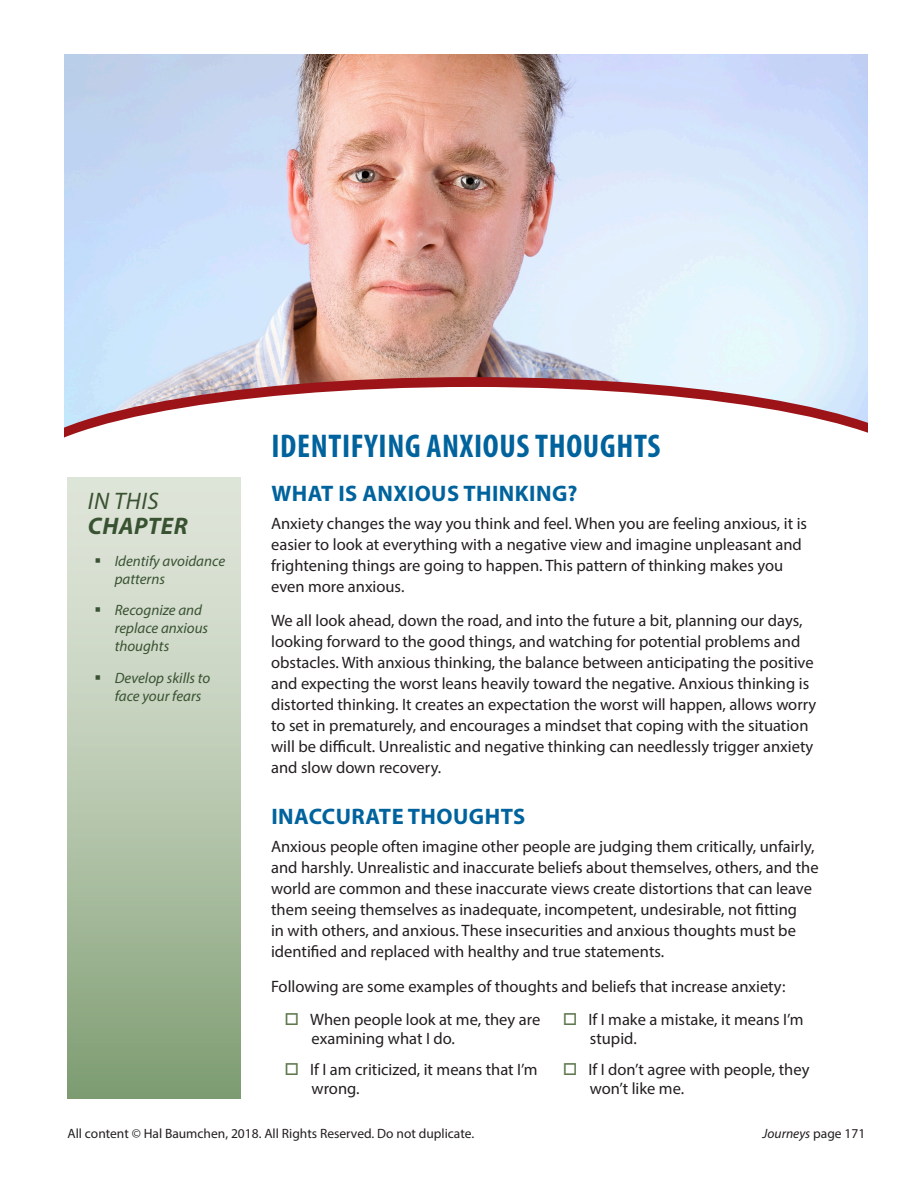
<style>
.page{position:relative;width:918px;height:1188px;background:#fff}
.page>*{position:absolute;margin:0;border:0;box-sizing:border-box;transform-origin:0 0}
.Chapter_head{font:700 condensed 33px "Myriad Pro";letter-spacing:.02em;color:#00639d}
.Body_copy{font:italic 700 24px/25.5px "Myriad Pro";letter-spacing:.02em;color:#395332}
.Subhead{font:700 22.5px "Myriad Pro";letter-spacing:.02em;color:#00639d}
.Body_copy-2{font:16.5px/21px "Myriad Pro";color:#231f20}
.t1{font:italic 15px/18px "Myriad Pro";color:#395332}
.t2{font:13.5px "Myriad Pro";color:#231f20}
.t3{font:italic 13.5px "Myriad Pro";color:#231f20}
.s1{font-weight:400}
.s2{font-style:normal}
</style>
<div class="page">
<img style="left:64px;top:54px;width:804px;height:323px">
<svg style="left:64px;top:377px;width:804px;height:10px;background:#c0969e"></svg>
<svg style="left:64px;top:387px;width:804px;height:182px"></svg>
<div style="left:68px;top:477px;width:172px;height:621px;background:linear-gradient(to bottom,#e9ece4,#84a178)"></div>
<svg style="left:96px;top:558px;width:4px;height:5px"></svg>
<svg style="left:96px;top:608px;width:4px;height:4px"></svg>
<svg style="left:96px;top:675px;width:4px;height:5px"></svg>
<p class="Body_copy" style="left:88px;top:487px;width:101px"><span class="s1">IN THIS<br></span>CHAPTER</p>
<p class="t1" style="left:115px;top:552px;width:112px">Identify avoidance patterns</p>
<p class="t1" style="left:115px;top:601px;width:95px">Recognize and replace anxious thoughts</p>
<p class="t1" style="left:115px;top:669px;width:97px">Develop skills to face your fears</p>
<p class="Chapter_head" style="left:271px;top:425px;width:391px">IDENTIFYING ANXIOUS THOUGHTS</p>
<p class="Subhead" style="left:271px;top:479px;width:308px">WHAT IS ANXIOUS THINKING?</p>
<p class="Body_copy-2" style="left:271px;top:512px;width:537px">Anxiety changes the way you think and feel. When you are feeling anxious, it is easier to look at everything with a negative view and imagine unpleasant and frightening things are going to happen. This pattern of thinking makes you even more anxious.</p>
<p class="Body_copy-2" style="left:271px;top:610px;width:547px">We all look ahead, down the road, and into the future a bit, planning our days, looking forward to the good things, and watching for potential problems and obstacles. With anxious thinking, the balance between anticipating the positive and expecting the worst leans heavily toward the negative. Anxious thinking is distorted thinking. It creates an expectation the worst will happen, allows worry to set in prematurely, and encourages a mindset that coping with the situation will be difficult. Unrealistic and negative thinking can needlessly trigger anxiety and slow down recovery.</p>
<p class="Subhead" style="left:271px;top:802px;width:256px">INACCURATE THOUGHTS</p>
<p class="Body_copy-2" style="left:271px;top:836px;width:549px">Anxious people often imagine other people are judging them critically, unfairly, and harshly. Unrealistic and inaccurate beliefs about themselves, others, and the world are common and these inaccurate views create distortions that can leave them seeing themselves as inadequate, incompetent, undesirable, not fitting<br>in with others, and anxious. These insecurities and anxious thoughts must be identified and replaced with healthy and true statements.</p>
<p class="Body_copy-2" style="left:271px;top:975px;width:516px">Following are some examples of thoughts and beliefs that increase anxiety:</p>
<p class="Body_copy-2" style="left:310px;top:1009px;width:232px;line-height:19.5px">When people look at me, they are examining what I do.</p>
<p class="Body_copy-2" style="left:310px;top:1059px;width:229px;line-height:19.5px">If I am criticized, it means that I’m wrong.</p>
<p class="Body_copy-2" style="left:588px;top:1009px;width:217px;line-height:19.5px">If I make a mistake, it means I’m stupid.</p>
<p class="Body_copy-2" style="left:588px;top:1059px;width:223px;line-height:19.5px">If I don’t agree with people, they won’t like me.</p>
<p class="t2" style="left:68px;top:1125px;width:408px">All content © Hal Baumchen, 2018. All Rights Reserved. Do not duplicate.</p>
<p class="t3" style="left:763px;top:1125px;width:104px">Journeys <span class="s2">page 171</span></p>
</div>
